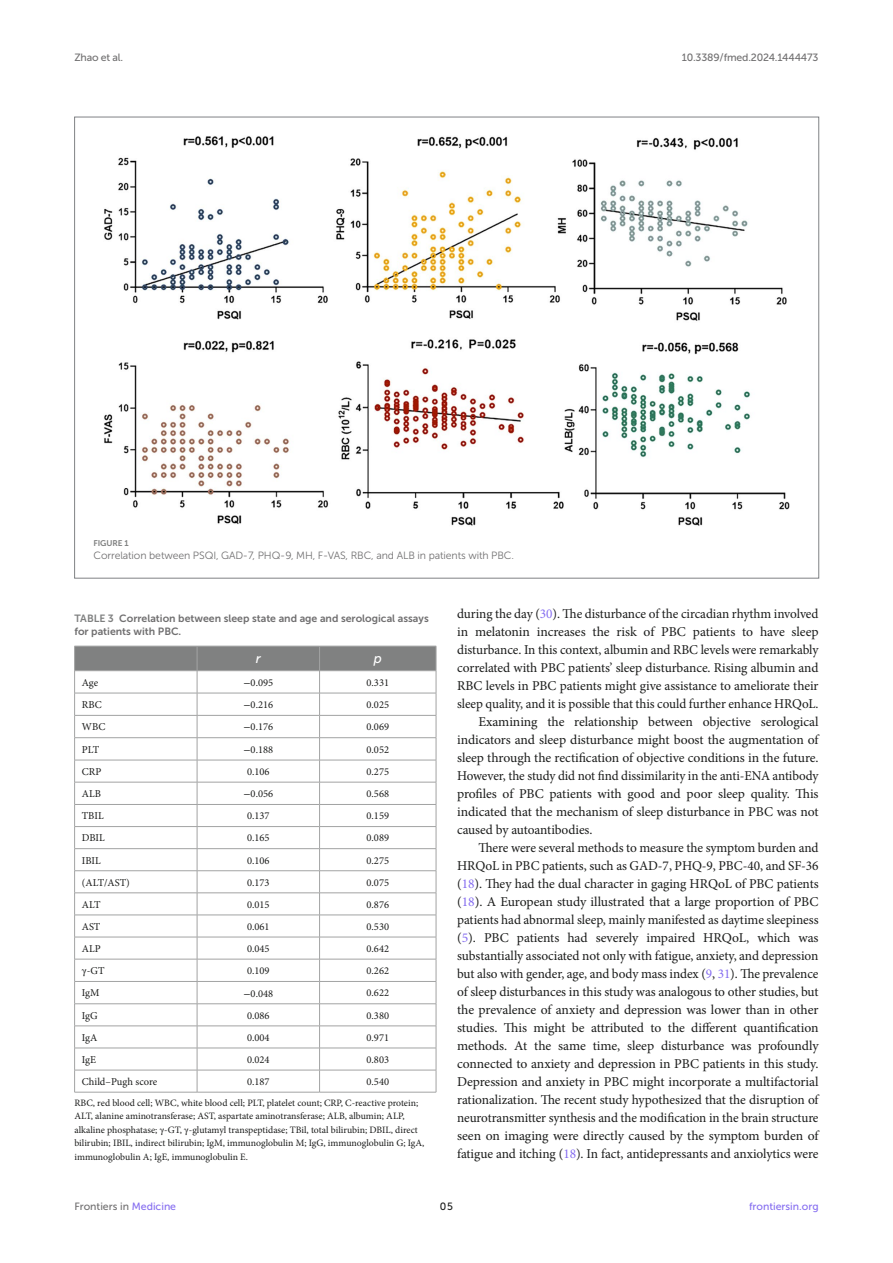
<style>
.page{position:relative;width:893px;height:1263px;background:#fff}
.page>*{position:absolute;margin:0;border:0;box-sizing:border-box;transform-origin:0 0}
.TEXT{font:13.5px/18px "Minion Pro";letter-spacing:-.005em;color:#1b1c1b;text-align:justify}
.TB_CH{font:italic 13.5px "Museo Sans 500";color:#fff}
.TB_TX{font:10.5px "Minion Pro";color:#1b1c1b}
.TT{font:10.5px/13.5px "Museo Sans 700";color:#706f70}
.FIG_LEG{font:10.5px "Museo Sans 300";letter-spacing:-.01em;color:#706f70}
.t1{font:10.5px "Museo Sans 500";letter-spacing:-.015em;color:#706f70}
.t2{font:10.5px "Museo Sans 500";color:#856df0}
.t3{font:10.5px "Museo Sans 500";color:#1b1c1b}
.TFN{font:9.75px/13.5px "Minion Pro";color:#1b1c1b}
.FIG_HD{font:8.25px "Museo Sans 700";letter-spacing:-.01em;color:#7e7f7f}
.s1{color:#7e7f7f}
.s2{font-family:"STIX General"}
.s3{color:#856df0}
</style>
<div class="page">
<img style="left:104px;top:136px;width:686px;height:390px">
<hr style="left:197px;top:1092px;width:123px;height:1px;background:#a2a3a3">
<hr style="left:320px;top:1092px;width:116px;height:1px;background:#a2a3a3">
<hr style="left:74px;top:1092px;width:123px;height:1px;background:#a2a3a3">
<svg style="left:74px;top:646px;width:363px;height:446px"></svg>
<hr style="left:74px;top:693px;width:123px;height:1px;background:#a2a3a3">
<p class="t1" style="left:74px;top:51px;width:50px">Zhao et al.</p>
<p class="t1" style="left:682px;top:51px;width:138px">10.3389/fmed.2024.1444473</p>
<p class="FIG_HD" style="left:94px;top:538px;width:37px">FIGURE 1</p>
<p class="FIG_LEG" style="left:94px;top:550px;width:422px">Correlation between PSQI, GAD-7, PHQ-9, MH, F-VAS, RBC, and ALB in patients with PBC.</p>
<p class="TT" style="left:74px;top:611px;width:356px"><span class="s1">TABLE 3</span> Correlation between sleep state and age and serological assays for patients with PBC.</p>
<p class="TB_CH" style="left:256px;top:651px;width:7px">r</p>
<p class="TB_CH" style="left:374px;top:651px;width:10px">p</p>
<p class="TB_TX" style="left:82px;top:675px;width:18px">Age</p>
<p class="TB_TX" style="left:243px;top:675px;width:31px"><span class="s2">−</span>0.095</p>
<p class="TB_TX" style="left:367px;top:675px;width:24px">0.331</p>
<p class="TB_TX" style="left:82px;top:698px;width:21px">RBC</p>
<p class="TB_TX" style="left:243px;top:698px;width:31px"><span class="s2">−</span>0.216</p>
<p class="TB_TX" style="left:367px;top:698px;width:24px">0.025</p>
<p class="TB_TX" style="left:82px;top:720px;width:25px">WBC</p>
<p class="TB_TX" style="left:243px;top:720px;width:31px"><span class="s2">−</span>0.176</p>
<p class="TB_TX" style="left:367px;top:720px;width:24px">0.069</p>
<p class="TB_TX" style="left:82px;top:742px;width:19px">PLT</p>
<p class="TB_TX" style="left:243px;top:742px;width:31px"><span class="s2">−</span>0.188</p>
<p class="TB_TX" style="left:367px;top:742px;width:24px">0.052</p>
<p class="TB_TX" style="left:82px;top:764px;width:21px">CRP</p>
<p class="TB_TX" style="left:247px;top:764px;width:24px">0.106</p>
<p class="TB_TX" style="left:367px;top:764px;width:24px">0.275</p>
<p class="TB_TX" style="left:82px;top:787px;width:21px">ALB</p>
<p class="TB_TX" style="left:243px;top:787px;width:31px"><span class="s2">−</span>0.056</p>
<p class="TB_TX" style="left:367px;top:787px;width:24px">0.568</p>
<p class="TB_TX" style="left:82px;top:809px;width:23px">TBIL</p>
<p class="TB_TX" style="left:247px;top:809px;width:24px">0.137</p>
<p class="TB_TX" style="left:367px;top:809px;width:24px">0.159</p>
<p class="TB_TX" style="left:82px;top:831px;width:24px">DBIL</p>
<p class="TB_TX" style="left:247px;top:831px;width:24px">0.165</p>
<p class="TB_TX" style="left:367px;top:831px;width:24px">0.089</p>
<p class="TB_TX" style="left:82px;top:853px;width:20px">IBIL</p>
<p class="TB_TX" style="left:247px;top:853px;width:24px">0.106</p>
<p class="TB_TX" style="left:367px;top:853px;width:24px">0.275</p>
<p class="TB_TX" style="left:82px;top:875px;width:50px">(ALT/AST)</p>
<p class="TB_TX" style="left:247px;top:875px;width:24px">0.173</p>
<p class="TB_TX" style="left:367px;top:875px;width:24px">0.075</p>
<p class="TB_TX" style="left:82px;top:897px;width:20px">ALT</p>
<p class="TB_TX" style="left:247px;top:897px;width:24px">0.015</p>
<p class="TB_TX" style="left:367px;top:897px;width:24px">0.876</p>
<p class="TB_TX" style="left:82px;top:919px;width:20px">AST</p>
<p class="TB_TX" style="left:247px;top:919px;width:24px">0.061</p>
<p class="TB_TX" style="left:367px;top:919px;width:24px">0.530</p>
<p class="TB_TX" style="left:82px;top:941px;width:20px">ALP</p>
<p class="TB_TX" style="left:247px;top:941px;width:24px">0.045</p>
<p class="TB_TX" style="left:367px;top:941px;width:24px">0.642</p>
<p class="TB_TX" style="left:82px;top:964px;width:24px"><span class="s2">γ</span>-GT</p>
<p class="TB_TX" style="left:247px;top:964px;width:24px">0.109</p>
<p class="TB_TX" style="left:367px;top:964px;width:24px">0.262</p>
<p class="TB_TX" style="left:82px;top:986px;width:19px">IgM</p>
<p class="TB_TX" style="left:243px;top:986px;width:31px"><span class="s2">−</span>0.048</p>
<p class="TB_TX" style="left:367px;top:986px;width:24px">0.622</p>
<p class="TB_TX" style="left:82px;top:1008px;width:17px">IgG</p>
<p class="TB_TX" style="left:247px;top:1008px;width:24px">0.086</p>
<p class="TB_TX" style="left:367px;top:1008px;width:24px">0.380</p>
<p class="TB_TX" style="left:82px;top:1030px;width:17px">IgA</p>
<p class="TB_TX" style="left:247px;top:1030px;width:24px">0.004</p>
<p class="TB_TX" style="left:367px;top:1030px;width:24px">0.971</p>
<p class="TB_TX" style="left:82px;top:1052px;width:16px">IgE</p>
<p class="TB_TX" style="left:247px;top:1052px;width:24px">0.024</p>
<p class="TB_TX" style="left:367px;top:1052px;width:24px">0.803</p>
<p class="TB_TX" style="left:82px;top:1074px;width:77px">Child–Pugh score</p>
<p class="TB_TX" style="left:247px;top:1074px;width:24px">0.187</p>
<p class="TB_TX" style="left:367px;top:1074px;width:24px">0.540</p>
<p class="TFN" style="left:74px;top:1096px;width:352px">RBC, red blood cell; WBC, white blood cell; PLT, platelet count; CRP, C-reactive protein; ALT, alanine aminotransferase; AST, aspartate aminotransferase; ALB, albumin; ALP, alkaline phosphatase; <span class="s2">γ</span>-GT, <span class="s2">γ</span>-glutamyl transpeptidase; TBil, total bilirubin; DBIL, direct bilirubin; IBIL, indirect bilirubin; IgM, immunoglobulin M; IgG, immunoglobulin G; IgA, immunoglobulin A; IgE, immunoglobulin E.</p>
<p class="TEXT" style="left:457px;top:605px;width:363px">during the day (<span class="s3">30</span>). The disturbance of the circadian rhythm involved in melatonin increases the risk of PBC patients to have sleep disturbance. In this context, albumin and RBC levels were remarkably correlated with PBC patients’ sleep disturbance. Rising albumin and RBC levels in PBC patients might give assistance to ameliorate their sleep quality, and it is possible that this could further enhance HRQoL.</p>
<p class="TEXT" style="left:457px;top:713px;width:363px;text-indent:21px">Examining the relationship between objective serological indicators and sleep disturbance might boost the augmentation of sleep through the rectification of objective conditions in the future.<br>However, the study did not find dissimilarity in the anti-ENA antibody profiles of PBC patients with good and poor sleep quality. This indicated that the mechanism of sleep disturbance in PBC was not caused by autoantibodies.</p>
<p class="TEXT" style="left:457px;top:839px;width:363px;text-indent:21px">There were several methods to measure the symptom burden and HRQoL in PBC patients, such as GAD-7, PHQ-9, PBC-40, and SF-36 (<span class="s3">18</span>). They had the dual character in gaging HRQoL of PBC patients (<span class="s3">18</span>). A European study illustrated that a large proportion of PBC patients had abnormal sleep, mainly manifested as daytime sleepiness (<span class="s3">5</span>). PBC patients had severely impaired HRQoL, which was substantially associated not only with fatigue, anxiety, and depression but also with gender, age, and body mass index (<span class="s3">9</span>, <span class="s3">31</span>). The prevalence of sleep disturbances in this study was analogous to other studies, but the prevalence of anxiety and depression was lower than in other studies. This might be attributed to the different quantification methods. At the same time, sleep disturbance was profoundly connected to anxiety and depression in PBC patients in this study.<br>Depression and anxiety in PBC might incorporate a multifactorial rationalization. The recent study hypothesized that the disruption of neurotransmitter synthesis and the modification in the brain structure seen on imaging were directly caused by the symptom burden of fatigue and itching (<span class="s3">18</span>). In fact, antidepressants and anxiolytics were</p>
<p class="t1" style="left:74px;top:1200px;width:103px">Frontiers in <span class="s3">Medicine</span></p>
<p class="t3" style="left:440px;top:1200px;width:14px">05</p>
<p class="t2" style="left:749px;top:1200px;width:71px">frontiersin.org</p>
</div>
